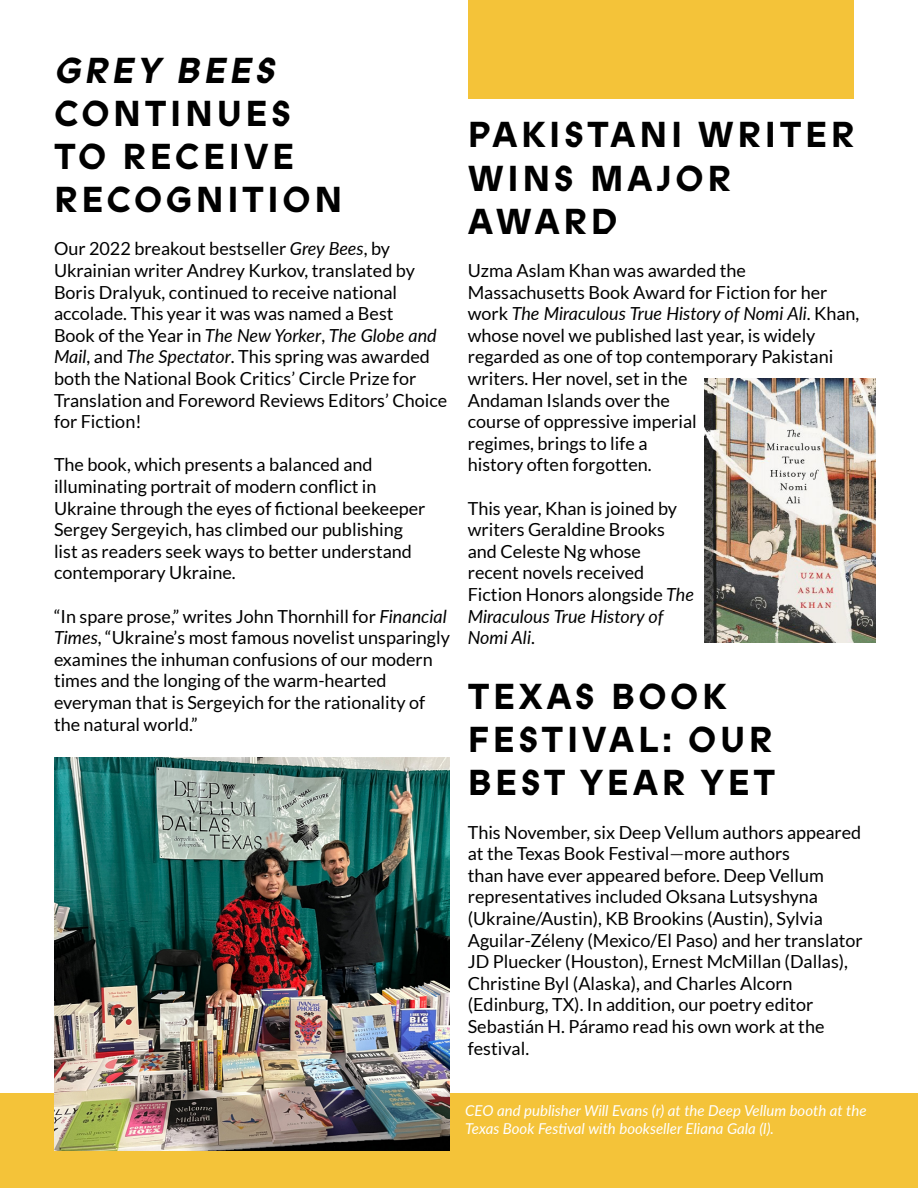
<style>
.page{position:relative;width:918px;height:1188px;background:#fff}
.page>*{position:absolute;margin:0;border:0;box-sizing:border-box;transform-origin:0 0}
.Header_2{font:700 36px/43.2px "ABC Prophet Unlicensed Trial";letter-spacing:.1em;color:#000}
.t1{font:18px/21.6px "Lato";color:#000}
.t2{font:italic 15px/18px "Lato";color:#fff}
.s1{font-style:italic}
.s2{color:#363636}
</style>
<div class="page">
<div style="left:0;top:1094px;width:918px;height:94px;background:#f4c339"></div>
<div style="left:468px;top:0;width:385px;height:98px;background:#f4c339"></div>
<img style="left:704px;top:378px;width:172px;height:265px">
<img style="left:54px;top:758px;width:396px;height:392px">
<p class="Header_2" style="left:54px;top:49px;width:290px"><span class="s1">GREY BEES<br></span>CONTINUES<br>TO RECEIVE<br>RECOGNITION</p>
<p class="t1" style="left:54px;top:238px;width:395px">Our 2022 breakout bestseller <span class="s1">Grey Bees</span>, by Ukrainian writer Andrey Kurkov, translated by Boris Dralyuk, continued to receive national accolade. This year it was was named a Best<br>Book of the Year in <span class="s1">The New Yorker</span>, <span class="s1">The Globe and Mail</span>, and <span class="s1">The Spectator</span>. This spring was awarded both the National Book Critics’ Circle Prize for Translation and Foreword Reviews Editors’ Choice for Fiction!</p>
<p class="t1" style="left:54px;top:454px;width:373px">The book, which presents a balanced and illuminating portrait of modern conflict in Ukraine through the eyes of fictional beekeeper Sergey Sergeyich, has climbed our publishing list as readers seek ways to better understand contemporary Ukraine.</p>
<p class="t1" style="left:54px;top:605px;width:397px">“In spare prose,” writes John Thornhill for <span class="s1">Financial Times</span>, “Ukraine’s most famous novelist unsparingly examines the inhuman confusions of our modern times and the longing of the warm-hearted everyman that is Sergeyich for the rationality of the natural world.”</p>
<p class="Header_2" style="left:468px;top:114px;width:388px">PAKISTANI WRITER<br>WINS MAJOR<br>AWARD</p>
<p class="t1" style="left:468px;top:260px;width:393px">Uzma Aslam Khan was awarded the Massachusetts Book Award for Fiction for her work <span class="s1">The Miraculous True History of Nomi Ali</span>. Khan, whose novel we published last year, is widely regarded as one of top contemporary Pakistani writers. Her novel, set in the<br>Andaman Islands over the<br>course of oppressive imperial<br>regimes, brings to life a<br>history often forgotten.</p>
<p class="t1" style="left:468px;top:497px;width:228px">This year, Khan is joined by writers Geraldine Brooks and Celeste Ng whose recent novels received<br>Fiction Honors alongside <span class="s1">The<br>Miraculous True History of<br>Nomi Ali</span>.</p>
<p class="Header_2" style="left:468px;top:676px;width:309px">TEXAS BOOK<br>FESTIVAL: OUR<br>BEST YEAR YET</p>
<p class="t1" style="left:468px;top:821px;width:397px">This November, six Deep Vellum authors appeared at the Texas Book Festival<span class="s2">—</span>more authors<br>than have ever appeared before. Deep Vellum representatives included Oksana Lutsyshyna (Ukraine/Austin), KB Brookins (Austin), Sylvia Aguilar-Zéleny (Mexico/El Paso) and her translator JD Pluecker (Houston), Ernest McMillan (Dallas), Christine Byl (Alaska), and Charles Alcorn (Edinburg, TX). In addition, our poetry editor Sebastián H. Páramo read his own work at the festival.</p>
<p class="t2" style="left:465px;top:1101px;width:403px">CEO and publisher Will Evans (r) at the Deep Vellum booth at the<br>Texas Book Festival with bookseller Eliana Gala (l).</p>
</div>
